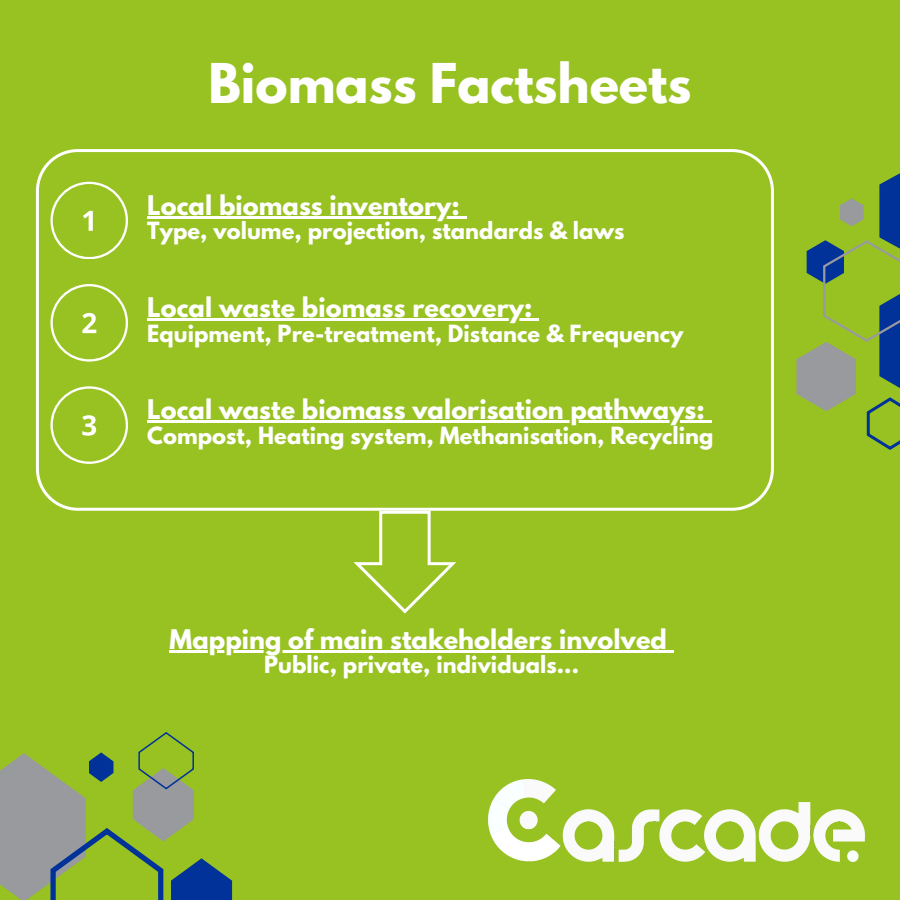
<style>
.page{position:relative;width:900px;height:900px;background:#98c222}
.page>*{position:absolute;margin:0;border:0;box-sizing:border-box;transform-origin:0 0}
.t1{font:700 48.6px "League Spartan";color:#fff}
.t2{font:700 24px "League Spartan";letter-spacing:.005em;color:#fff}
.t3{font:700 21px "League Spartan";letter-spacing:.005em;color:#fff}
</style>
<div class="page">
<img style="left:488px;top:779px;width:377px;height:82px">
<svg style="left:879px;top:173px;width:21px;height:67px"></svg>
<svg style="left:840px;top:198px;width:24px;height:28px"></svg>
<svg style="left:796px;top:240px;width:104px;height:210px"></svg>
<svg style="left:194px;top:858px;width:38px;height:42px;fill:#003299"></svg>
<svg style="left:0;top:732px;width:194px;height:168px"></svg>
<svg style="left:36px;top:149px;width:738px;height:362px"></svg>
<svg style="left:354px;top:511px;width:102px;height:103px"></svg>
<hr style="left:147px;top:216px;width:313px;height:2px;background:#fff">
<svg style="left:460px;top:216px;width:7px;height:2px"></svg>
<hr style="left:147px;top:318px;width:385px;height:3px;background:#fff">
<svg style="left:532px;top:318px;width:7px;height:3px"></svg>
<hr style="left:147px;top:420px;width:558px;height:3px;background:#fff">
<svg style="left:705px;top:420px;width:7px;height:3px"></svg>
<hr style="left:170px;top:650px;width:497px;height:2px;background:#fff">
<svg style="left:667px;top:650px;width:7px;height:2px"></svg>
<p class="t1" style="left:209px;top:59px;width:484px">Biomass Factsheets</p>
<p class="t2" style="left:147px;top:193px;width:314px">Local biomass inventory:</p>
<p class="t3" style="left:147px;top:220px;width:479px">Type, volume, projection, standards &amp; laws</p>
<p class="t2" style="left:147px;top:295px;width:387px">Local waste biomass recovery:</p>
<p class="t3" style="left:147px;top:323px;width:538px">Equipment, Pre-treatment, Distance &amp; Frequency</p>
<p class="t2" style="left:147px;top:397px;width:559px">Local waste biomass valorisation pathways:</p>
<p class="t3" style="left:147px;top:425px;width:568px">Compost, Heating system, Methanisation, Recycling</p>
<p class="t2" style="left:170px;top:627px;width:499px">Mapping of main stakeholders involved</p>
<p class="t3" style="left:264px;top:655px;width:316px">Public, private, individuals...</p>
</div>
